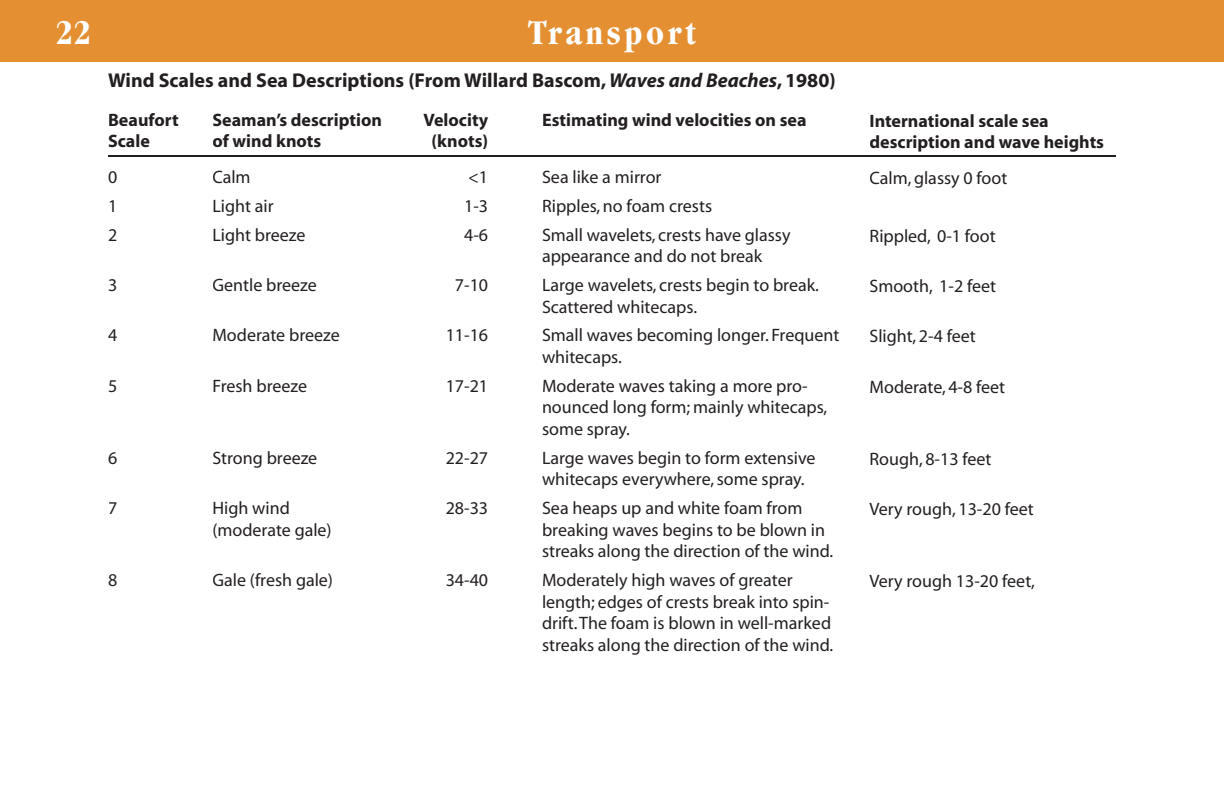
<style>
.page{position:relative;width:1224px;height:792px;background:#fff}
.page>*{position:absolute;margin:0;border:0;box-sizing:border-box;transform-origin:0 0}
.t1{font:700 condensed 36px "Garamond";letter-spacing:.1em;color:#fff}
.t2{font:700 20px "Myriad";color:#231f20}
.t3{font:18px/28.8px "Myriad";color:#231f20}
.t4{font:700 18px/21.6px "Myriad";color:#231f20}
.s1{font-style:italic}
</style>
<div class="page">
<div style="left:0;top:0;width:1224px;height:62px;background:#e49032"></div>
<hr style="left:108px;top:155px;width:1008px;height:2px;background:#231f20">
<h1 class="t1" style="left:55px;top:12px;width:37px">22</h1>
<h1 class="t1" style="left:529px;top:12px;width:168px">Transport</h1>
<p class="t2" style="left:108px;top:70px;width:729px">Wind Scales and Sea Descriptions (From Willard Bascom, <span class="s1">Waves and Beaches</span>, 1980)</p>
<p class="t4" style="left:108px;top:109px;width:72px">Beaufort<br>Scale</p>
<p class="t3" style="left:108px;top:163px;width:11px;text-align:justify">0<br>1<br>2</p>
<p class="t3" style="left:108px;top:271px;width:11px">3</p>
<p class="t3" style="left:108px;top:322px;width:11px">4</p>
<p class="t3" style="left:108px;top:372px;width:11px">5</p>
<p class="t4" style="left:212px;top:109px;width:171px">Seaman’s description of wind knots</p>
<p class="t3" style="left:212px;top:163px;width:95px">Calm<br>Light air<br>Light breeze</p>
<p class="t3" style="left:212px;top:271px;width:106px">Gentle breeze</p>
<p class="t3" style="left:212px;top:322px;width:129px">Moderate breeze</p>
<p class="t3" style="left:212px;top:372px;width:96px">Fresh breeze</p>
<p class="t4" style="left:424px;top:109px;width:66px;text-align:center">Velocity (knots)</p>
<p class="t3" style="left:464px;top:163px;width:25px;text-align:justify">&lt;1<br>1-3<br>4-6</p>
<p class="t3" style="left:455px;top:271px;width:35px">7-10</p>
<p class="t3" style="left:446px;top:322px;width:44px">11-16</p>
<p class="t3" style="left:446px;top:372px;width:44px">17-21</p>
<p class="t3" style="left:108px;top:444px;width:11px">6</p>
<p class="t3" style="left:108px;top:495px;width:11px">7</p>
<p class="t3" style="left:108px;top:567px;width:11px">8</p>
<p class="t3" style="left:212px;top:444px;width:106px">Strong breeze</p>
<p class="t3" style="left:212px;top:498px;width:121px;line-height:21.6px">High wind (moderate gale)</p>
<p class="t3" style="left:212px;top:567px;width:122px">Gale (fresh gale)</p>
<p class="t3" style="left:446px;top:444px;width:44px">22-27</p>
<p class="t3" style="left:446px;top:495px;width:44px">28-33</p>
<p class="t3" style="left:446px;top:567px;width:44px">34-40</p>
<p class="t4" style="left:542px;top:109px;width:266px">Estimating wind velocities on sea</p>
<p class="t3" style="left:542px;top:163px;width:250px">Sea like a mirror<br>Ripples, no foam crests<br>Small wavelets, crests have glassy</p>
<p class="t3" style="left:542px;top:243px;width:278px">appearance and do not break<br>Large wavelets, crests begin to break.</p>
<p class="t3" style="left:542px;top:293px;width:299px">Scattered whitecaps.<br>Small waves becoming longer. Frequent</p>
<p class="t3" style="left:542px;top:343px;width:267px">whitecaps.<br>Moderate waves taking a more pro-</p>
<p class="t3" style="left:542px;top:397px;width:287px;line-height:21.6px">nounced long form; mainly whitecaps, some spray.</p>
<p class="t3" style="left:542px;top:448px;width:275px;line-height:21.6px">Large waves begin to form extensive whitecaps everywhere, some spray.</p>
<p class="t3" style="left:542px;top:498px;width:293px;line-height:21.6px">Sea heaps up and white foam from breaking waves begins to be blown in streaks along the direction of the wind.</p>
<p class="t3" style="left:542px;top:570px;width:293px;line-height:21.6px">Moderately high waves of greater length; edges of crests break into spin&shy;drift. The foam is blown in well-marked streaks along the direction of the wind.</p>
<p class="t4" style="left:870px;top:110px;width:236px">International scale sea description and wave heights</p>
<p class="t3" style="left:870px;top:164px;width:139px">Calm, glassy 0 foot</p>
<p class="t3" style="left:870px;top:222px;width:128px">Rippled, 0-1 foot</p>
<p class="t3" style="left:870px;top:272px;width:128px">Smooth, 1-2 feet</p>
<p class="t3" style="left:870px;top:323px;width:108px">Slight, 2-4 feet</p>
<p class="t3" style="left:870px;top:373px;width:137px">Moderate, 4-8 feet</p>
<p class="t3" style="left:870px;top:445px;width:123px">Rough, 8-13 feet</p>
<p class="t3" style="left:870px;top:496px;width:166px">Very rough, 13-20 feet</p>
<p class="t3" style="left:870px;top:568px;width:167px">Very rough 13-20 feet,</p>
</div>
